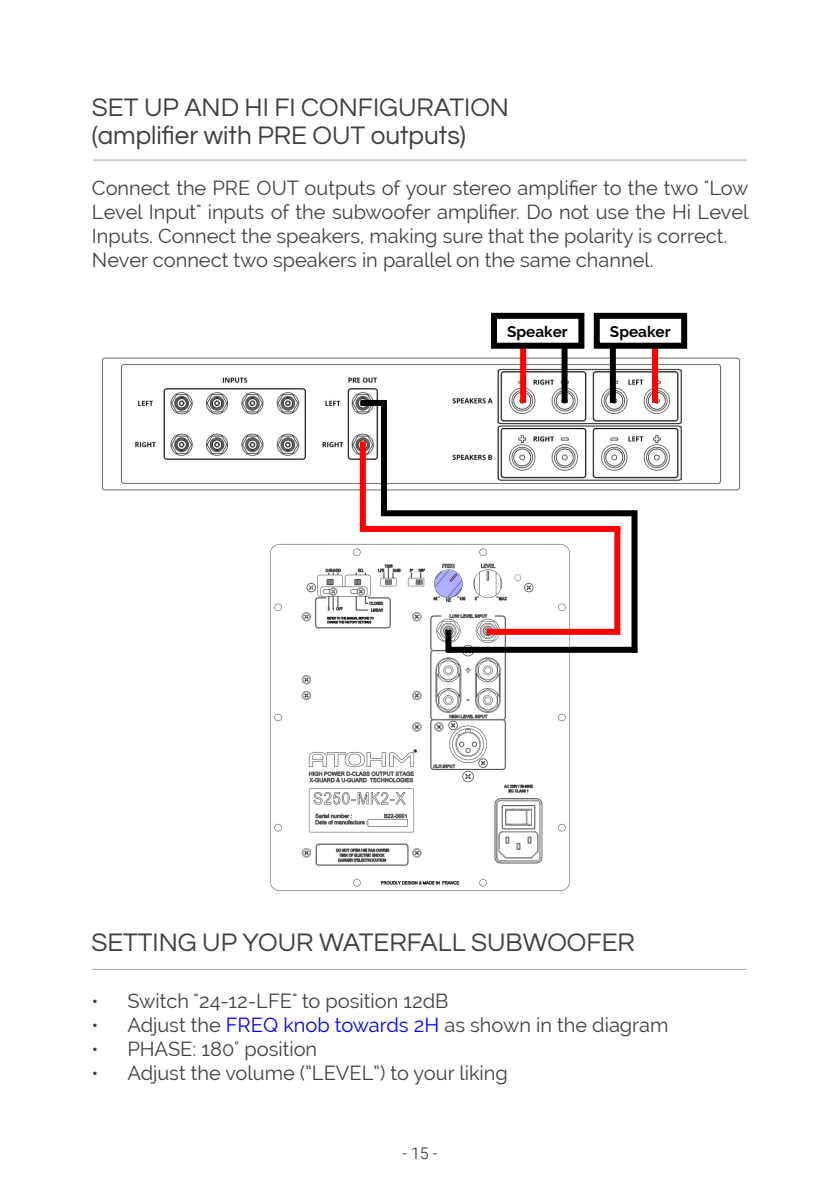
<style>
.page{position:relative;width:840px;height:1191px;background:#fff}
.page>*{position:absolute;margin:0;border:0;box-sizing:border-box;transform-origin:0 0}
.t1{font:26px/28px "Questrial";color:#404041}
.t2{font:20px/24px "Raleway";color:#404041}
.t3{font:300 16px "Roboto";color:#231f20}
.t4{font:700 15.4px "Raleway";color:#000}
.s1{color:#0000fc}
</style>
<div class="page">
<hr style="left:93px;top:160px;width:653px;height:1px;background:#a6a8ab">
<img style="left:102px;top:345px;width:638px;height:152px">
<img style="left:269px;top:544px;width:302px;height:347px">
<div style="left:614px;top:527px;width:6px;height:108px;background:#f00"></div>
<div style="left:486px;top:629px;width:131px;height:6px;background:#f00"></div>
<div style="left:445px;top:629px;width:6px;height:23px;background:#000"></div>
<div style="left:446px;top:647px;width:191px;height:6px;background:#000"></div>
<div style="left:359px;top:526px;width:261px;height:6px;background:#f00"></div>
<div style="left:359px;top:441px;width:6px;height:88px;background:#f00"></div>
<div style="left:631px;top:510px;width:6px;height:142px;background:#000"></div>
<div style="left:381px;top:510px;width:252px;height:6px;background:#000"></div>
<div style="left:381px;top:403px;width:6px;height:112px;background:#000"></div>
<div style="left:360px;top:400px;width:26px;height:6px;background:#000"></div>
<hr style="left:92px;top:969px;width:653px;height:1px;background:#a6a8ab">
<svg style="left:434px;top:570px;width:28px;height:28px"></svg>
<div style="left:561px;top:344px;width:6px;height:59px;background:#000"></div>
<div style="left:520px;top:345px;width:6px;height:58px;background:#f00"></div>
<div style="left:609px;top:344px;width:6px;height:59px;background:#000"></div>
<div style="left:651px;top:344px;width:6px;height:59px;background:#f00"></div>
<div style="left:490px;top:313px;width:94px;height:36px;border:6px solid #000"></div>
<div style="left:593px;top:313px;width:93px;height:36px;border:6px solid #000"></div>
<h1 class="t1" style="left:92px;top:94px;width:418px">SET UP AND HI FI CONFIGURATION (amplifier with PRE OUT outputs)</h1>
<p class="t2" style="left:92px;top:175px;width:657px">Connect the PRE OUT outputs of your stereo amplifier to the two "Low Level Input" inputs of the subwoofer amplifier. Do not use the Hi Level Inputs. Connect the speakers, making sure that the polarity is correct.<br>Never connect two speakers in parallel on the same channel.</p>
<p class="t4" style="left:507px;top:322px;width:62px">Speaker</p>
<p class="t4" style="left:609px;top:322px;width:62px">Speaker</p>
<h1 class="t1" style="left:91px;top:929px;width:544px">SETTING UP YOUR WATERFALL SUBWOOFER</h1>
<p class="t2" style="left:91px;top:989px;width:358px">• Switch "24-12-LFE" to position 12dB</p>
<p class="t2" style="left:91px;top:1013px;width:578px">• Adjust the <span class="s1">FREQ knob towards 2H</span> as shown in the diagram</p>
<p class="t2" style="left:91px;top:1037px;width:227px">• PHASE: 180° position</p>
<p class="t2" style="left:91px;top:1061px;width:417px">• Adjust the volume (”LEVEL”) to your liking</p>
<p class="t3" style="left:402px;top:1142px;width:36px">- 15 -</p>
</div>
